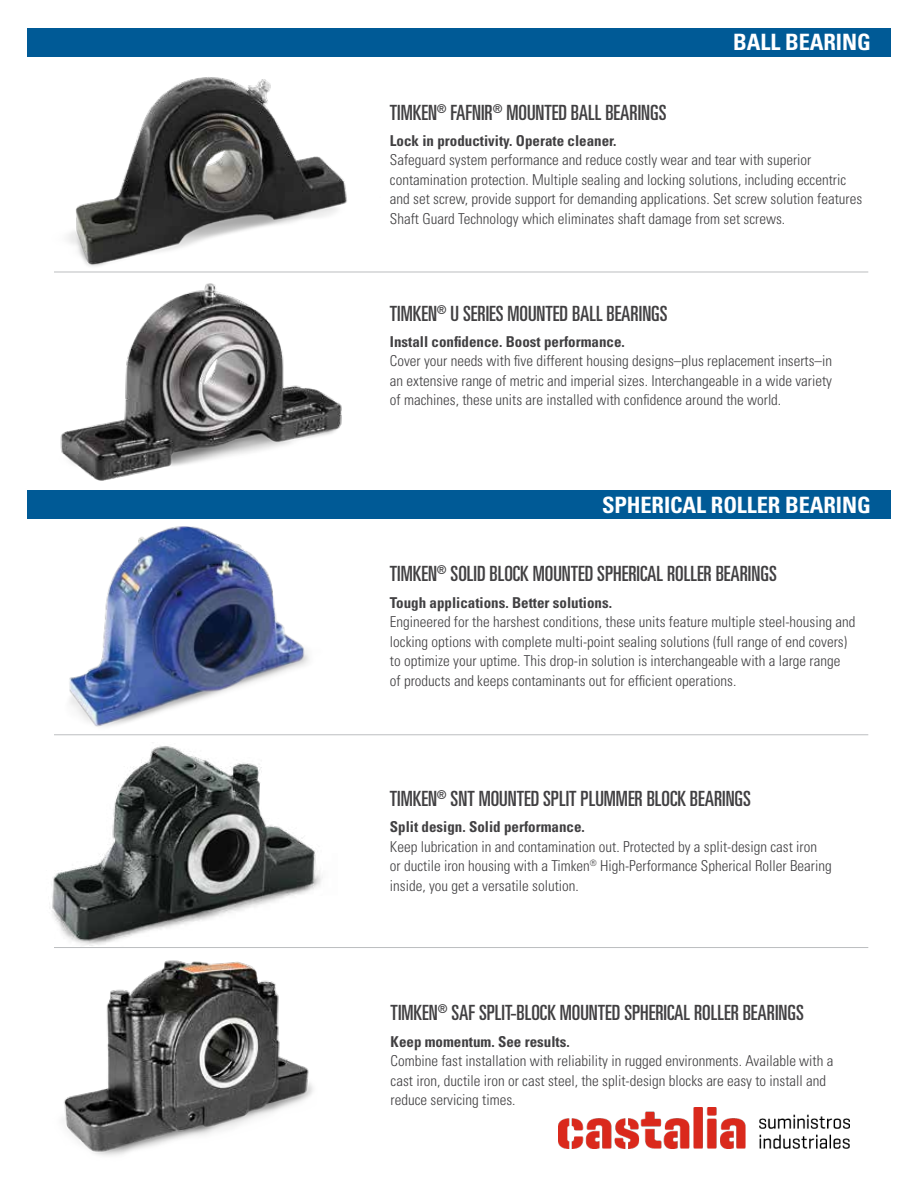
<style>
.page{position:relative;width:918px;height:1188px;background:#fff}
.page>*{position:absolute;margin:0;border:0;box-sizing:border-box;transform-origin:0 0}
.t1{font:700 condensed 22.5px "Univers LT Std";letter-spacing:-.005em;color:#fff}
.t2{font:ultra-condensed 21px "Univers LT Std";color:#414042}
.t3{font:300 condensed 15px/19.5px "Univers LT Std";color:#414042}
.t4{font:700 condensed 15px "Univers LT Std";color:#414042}
</style>
<div class="page">
<img style="left:54px;top:526px;width:284px;height:210px">
<img style="left:49px;top:742px;width:274px;height:204px">
<img style="left:63px;top:960px;width:250px;height:196px">
<img style="left:54px;top:77px;width:326px;height:195px">
<img style="left:60px;top:283px;width:282px;height:198px">
<div style="left:27px;top:28px;width:864px;height:28px;background:#005a96"></div>
<div style="left:27px;top:490px;width:864px;height:28px;background:#005a96"></div>
<hr style="left:54px;top:272px;width:814px;height:1px;background:#bcbec0">
<hr style="left:54px;top:734px;width:814px;height:1px;background:#bcbec0">
<hr style="left:54px;top:947px;width:814px;height:1px;background:#bcbec0">
<img style="left:558px;top:1108px;width:291px;height:40px">
<h1 class="t1" style="left:733px;top:28px;width:139px">BALL BEARING</h1>
<h2 class="t2" style="left:390px;top:100px;width:278px">TIMKEN<sup>®</sup> FAFNIR<sup>®</sup> MOUNTED BALL BEARINGS</h2>
<p class="t4" style="left:390px;top:131px;width:228px">Lock in productivity. Operate cleaner.</p>
<p class="t3" style="left:390px;top:150px;width:474px">Safeguard system performance and reduce costly wear and tear with superior contamination protection. Multiple sealing and locking solutions, including eccentric and set screw, provide support for demanding applications. Set screw solution features Shaft Guard Technology which eliminates shaft damage from set screws.</p>
<h2 class="t2" style="left:390px;top:301px;width:279px">TIMKEN<sup>®</sup> U SERIES MOUNTED BALL BEARINGS</h2>
<p class="t4" style="left:390px;top:332px;width:236px">Install confidence. Boost performance.</p>
<p class="t3" style="left:390px;top:351px;width:444px;text-align:justify">Cover your needs with five different housing designs–plus replacement inserts–in an extensive range of metric and imperial sizes. Interchangeable in a wide variety of machines, these units are installed with confidence around the world.</p>
<h1 class="t1" style="left:602px;top:491px;width:270px">SPHERICAL ROLLER BEARING</h1>
<h2 class="t2" style="left:390px;top:562px;width:388px">TIMKEN<sup>®</sup> SOLID BLOCK MOUNTED SPHERICAL ROLLER BEARINGS</h2>
<p class="t4" style="left:390px;top:593px;width:224px">Tough applications. Better solutions.</p>
<p class="t3" style="left:390px;top:612px;width:467px">Engineered for the harshest conditions, these units feature multiple steel-housing and locking options with complete multi-point sealing solutions (full range of end covers) to optimize your uptime. This drop-in solution is interchangeable with a large range<br>of products and keeps contaminants out for efficient operations.</p>
<h2 class="t2" style="left:390px;top:787px;width:363px">TIMKEN<sup>®</sup> SNT MOUNTED SPLIT PLUMMER BLOCK BEARINGS</h2>
<p class="t4" style="left:390px;top:818px;width:196px">Split design. Solid performance.</p>
<p class="t3" style="left:390px;top:837px;width:443px">Keep lubrication in and contamination out. Protected by a split-design cast iron<br>or ductile iron housing with a Timken<sup>®</sup> High-Performance Spherical Roller Bearing inside, you get a versatile solution.</p>
<h2 class="t2" style="left:391px;top:1001px;width:415px">TIMKEN<sup>®</sup> SAF SPLIT-BLOCK MOUNTED SPHERICAL ROLLER BEARINGS</h2>
<p class="t4" style="left:391px;top:1032px;width:181px">Keep momentum. See results.</p>
<p class="t3" style="left:391px;top:1051px;width:444px">Combine fast installation with reliability in rugged environments. Available with a cast iron, ductile iron or cast steel, the split-design blocks are easy to install and reduce servicing times.</p>
</div>
